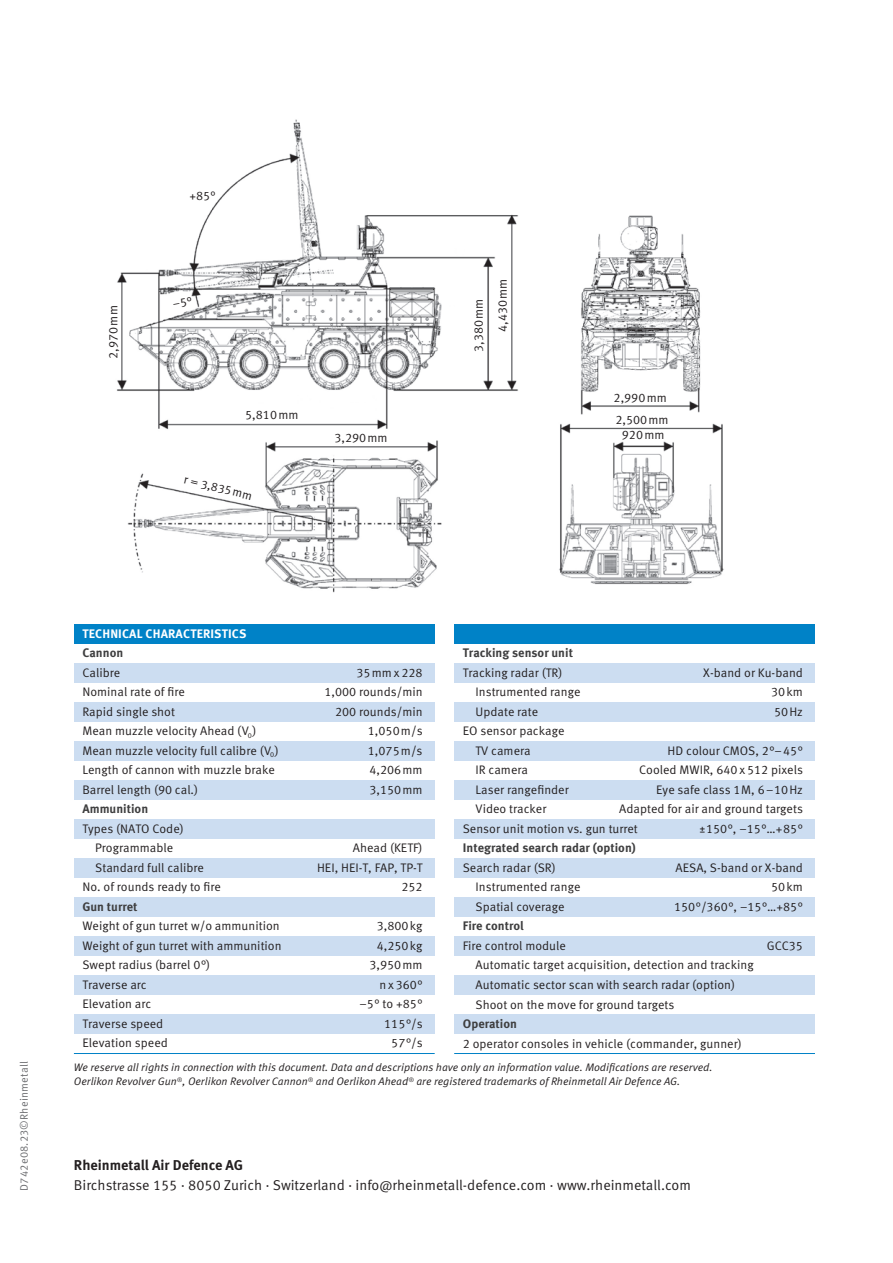
<style>
.page{position:relative;width:893px;height:1263px;background:#fff}
.page>*{position:absolute;margin:0;border:0;box-sizing:border-box;transform-origin:0 0}
.t1{font:14.25px "Meta Pro Norm";color:#231f20}
.t2{font:700 14.25px "Meta Pro";color:#231f20}
.t3{font:12.3px/19.5px "Meta Pro Norm";color:#231f20}
.t4{font:700 12.3px "Meta Pro";color:#3e3e3f}
.t5{font:700 12.3px "Meta Pro";letter-spacing:.01em;color:#fff}
.t6{font:12.15px "Meta Pro Norm";color:#231f20}
.t7{font:10.8px/14.7px "Meta Pro Norm Ita";color:#231f20}
.t8{font:10.8px "Meta Pro Norm";letter-spacing:.02em;color:#6c6d70}
</style>
<div class="page">
<img style="left:74px;top:119px;width:741px;height:525px">
<div style="left:454px;top:624px;width:361px;height:19px;background:#0082c7"></div>
<div style="left:454px;top:663px;width:361px;height:19px;background:#ccddf1"></div>
<div style="left:454px;top:702px;width:361px;height:19px;background:#ccddf1"></div>
<div style="left:454px;top:741px;width:361px;height:19px;background:#ccddf1"></div>
<div style="left:454px;top:780px;width:361px;height:19px;background:#ccddf1"></div>
<div style="left:454px;top:819px;width:361px;height:19px;background:#ccddf1"></div>
<div style="left:454px;top:858px;width:361px;height:19px;background:#ccddf1"></div>
<div style="left:454px;top:897px;width:361px;height:19px;background:#ccddf1"></div>
<div style="left:454px;top:936px;width:361px;height:19px;background:#ccddf1"></div>
<div style="left:454px;top:975px;width:361px;height:19px;background:#ccddf1"></div>
<div style="left:454px;top:1014px;width:361px;height:19px;background:#ccddf1"></div>
<hr style="left:454px;top:1053px;width:361px;height:1px;background:#0082c7">
<div style="left:74px;top:624px;width:361px;height:19px;background:#0082c7"></div>
<div style="left:74px;top:663px;width:361px;height:19px;background:#ccddf1"></div>
<div style="left:74px;top:702px;width:361px;height:19px;background:#ccddf1"></div>
<div style="left:74px;top:741px;width:361px;height:19px;background:#ccddf1"></div>
<div style="left:74px;top:780px;width:361px;height:19px;background:#ccddf1"></div>
<div style="left:74px;top:819px;width:361px;height:19px;background:#ccddf1"></div>
<div style="left:74px;top:858px;width:361px;height:19px;background:#ccddf1"></div>
<div style="left:74px;top:897px;width:361px;height:19px;background:#ccddf1"></div>
<div style="left:74px;top:936px;width:361px;height:19px;background:#ccddf1"></div>
<div style="left:74px;top:975px;width:361px;height:19px;background:#ccddf1"></div>
<div style="left:74px;top:1014px;width:361px;height:19px;background:#ccddf1"></div>
<hr style="left:74px;top:1053px;width:361px;height:1px;background:#0082c7">
<svg style="left:178px;top:471px;width:80px;height:35px"></svg>
<svg style="left:174px;top:296px;width:17px;height:11px"></svg>
<p class="t3" style="left:103px;top:359px;width:55px;rotate:-90deg">2,970mm</p>
<p class="t3" style="left:190px;top:186px;width:27px">+85°</p>
<p class="t3" style="left:245px;top:405px;width:55px">5,810mm</p>
<p class="t6" style="left:187px;top:470px;width:71px;rotate:14deg">r = 3,835 mm</p>
<p class="t3" style="left:468px;top:352px;width:55px;rotate:-90deg">3,380mm</p>
<p class="t3" style="left:492px;top:332px;width:55px;rotate:-90deg">4,430mm</p>
<p class="t3" style="left:614px;top:387px;width:55px">2,990mm</p>
<p class="t3" style="left:615px;top:409px;width:55px">2,500mm</p>
<p class="t3" style="left:335px;top:427px;width:55px">3,290mm</p>
<p class="t3" style="left:622px;top:425px;width:44px">920mm</p>
<p class="t8" style="left:16px;top:1191px;width:131px;rotate:-90deg">D742e08.23©Rheinmetall</p>
<p class="t5" style="left:82px;top:624px;width:165px">TECHNICAL CHARACTERISTICS</p>
<p class="t4" style="left:82px;top:643px;width:42px">Cannon</p>
<p class="t3" style="left:82px;top:662px;width:39px">Calibre</p>
<p class="t3" style="left:356px;top:662px;width:68px">35mm x 228</p>
<p class="t3" style="left:82px;top:681px;width:104px">Nominal rate of fire</p>
<p class="t3" style="left:324px;top:681px;width:100px">1,000 rounds/min</p>
<p class="t3" style="left:82px;top:701px;width:94px">Rapid single shot</p>
<p class="t3" style="left:335px;top:701px;width:89px">200 rounds/min</p>
<p class="t3" style="left:82px;top:720px;width:176px">Mean muzzle velocity Ahead (V<sub>0</sub>)</p>
<p class="t3" style="left:368px;top:720px;width:56px">1,050m/s</p>
<p class="t3" style="left:82px;top:740px;width:198px">Mean muzzle velocity full calibre (V<sub>0</sub>)</p>
<p class="t3" style="left:368px;top:740px;width:56px">1,075m/s</p>
<p class="t3" style="left:82px;top:759px;width:194px">Length of cannon with muzzle brake</p>
<p class="t3" style="left:369px;top:759px;width:55px">4,206mm</p>
<p class="t3" style="left:82px;top:779px;width:117px">Barrel length (90 cal.)</p>
<p class="t3" style="left:369px;top:779px;width:55px">3,150mm</p>
<p class="t4" style="left:82px;top:799px;width:67px">Ammunition</p>
<p class="t3" style="left:82px;top:818px;width:103px;text-align:center">Types (NATO Code)<br>Programmable</p>
<p class="t4" style="left:463px;top:643px;width:112px">Tracking sensor unit</p>
<p class="t3" style="left:463px;top:662px;width:101px">Tracking radar (TR)</p>
<p class="t3" style="left:703px;top:662px;width:101px">X-band or Ku-band</p>
<p class="t3" style="left:475px;top:682px;width:106px">Instrumented range</p>
<p class="t3" style="left:771px;top:682px;width:33px">30km</p>
<p class="t3" style="left:475px;top:701px;width:64px">Update rate</p>
<p class="t3" style="left:774px;top:701px;width:30px">50Hz</p>
<p class="t3" style="left:475px;top:721px;width:90px;text-indent:-13px">EO sensor package<br>TV camera</p>
<p class="t3" style="left:668px;top:740px;width:137px">HD colour CMOS, 2°–45°</p>
<p class="t3" style="left:476px;top:760px;width:54px">IR camera</p>
<p class="t3" style="left:639px;top:760px;width:165px">Cooled MWIR, 640 x 512 pixels</p>
<p class="t3" style="left:476px;top:779px;width:95px">Laser rangefinder</p>
<p class="t3" style="left:656px;top:779px;width:148px">Eye safe class 1M, 6–10Hz</p>
<p class="t3" style="left:476px;top:799px;width:72px">Video tracker</p>
<p class="t3" style="left:463px;top:799px;width:342px;text-indent:156px">Adapted for air and ground targets<br>Sensor unit motion vs. gun turret</p>
<p class="t3" style="left:699px;top:818px;width:105px">±150°, –15°…+85°</p>
<p class="t4" style="left:463px;top:838px;width:175px">Integrated search radar (option)</p>
<p class="t3" style="left:463px;top:857px;width:94px">Search radar (SR)</p>
<p class="t3" style="left:675px;top:857px;width:129px">AESA, S-band or X-band</p>
<p class="t3" style="left:476px;top:877px;width:106px">Instrumented range</p>
<p class="t3" style="left:771px;top:877px;width:33px">50km</p>
<p class="t3" style="left:476px;top:896px;width:91px">Spatial coverage</p>
<p class="t3" style="left:674px;top:896px;width:130px">150°/360°, –15°…+85°</p>
<p class="t4" style="left:463px;top:916px;width:63px">Fire control</p>
<p class="t3" style="left:463px;top:935px;width:105px">Fire control module</p>
<p class="t3" style="left:767px;top:935px;width:38px">GCC35</p>
<p class="t3" style="left:476px;top:955px;width:280px">Automatic target acquisition, detection and tracking<br>Automatic sector scan with search radar (option)<br>Shoot on the move for ground targets</p>
<p class="t4" style="left:463px;top:1014px;width:56px">Operation</p>
<p class="t3" style="left:463px;top:1033px;width:280px">2 operator consoles in vehicle (commander, gunner)</p>
<p class="t7" style="left:74px;top:1059px;width:640px">We reserve all rights in connection with this document. Data and descriptions have only an information value. Modifications are reserved.<br>Oerlikon Revolver Gun<sup>®</sup>, Oerlikon Revolver Cannon<sup>®</sup> and Oerlikon Ahead<sup>®</sup> are registered trademarks of Rheinmetall Air Defence AG.</p>
<p class="t3" style="left:353px;top:837px;width:71px">Ahead (KETF)</p>
<p class="t3" style="left:95px;top:857px;width:110px">Standard full calibre</p>
<p class="t3" style="left:317px;top:857px;width:107px">HEI, HEI-T, FAP, TP-T</p>
<p class="t3" style="left:82px;top:876px;width:140px">No. of rounds ready to fire</p>
<p class="t3" style="left:401px;top:876px;width:23px">252</p>
<p class="t4" style="left:82px;top:897px;width:57px">Gun turret</p>
<p class="t3" style="left:82px;top:915px;width:199px">Weight of gun turret w/o ammunition</p>
<p class="t3" style="left:377px;top:915px;width:47px">3,800kg</p>
<p class="t3" style="left:82px;top:935px;width:201px">Weight of gun turret with ammunition</p>
<p class="t3" style="left:377px;top:935px;width:47px">4,250kg</p>
<p class="t3" style="left:82px;top:955px;width:129px">Swept radius (barrel 0°)</p>
<p class="t3" style="left:369px;top:955px;width:55px">3,950mm</p>
<p class="t3" style="left:82px;top:974px;width:66px">Traverse arc</p>
<p class="t3" style="left:379px;top:974px;width:45px">nx360°</p>
<p class="t3" style="left:82px;top:994px;width:70px">Elevation arc</p>
<p class="t3" style="left:359px;top:994px;width:65px">–5° to +85°</p>
<p class="t3" style="left:83px;top:1013px;width:82px">Traverse speed</p>
<p class="t3" style="left:384px;top:1013px;width:40px">115°/s</p>
<p class="t3" style="left:83px;top:1033px;width:87px">Elevation speed</p>
<p class="t3" style="left:391px;top:1033px;width:33px">57°/s</p>
<p class="t2" style="left:74px;top:1154px;width:171px">Rheinmetall Air Defence AG</p>
<p class="t1" style="left:74px;top:1174px;width:619px">Birchstrasse 155 · 8050 Zurich · Switzerland · info@rheinmetall-defence.com · www.rheinmetall.com</p>
</div>
